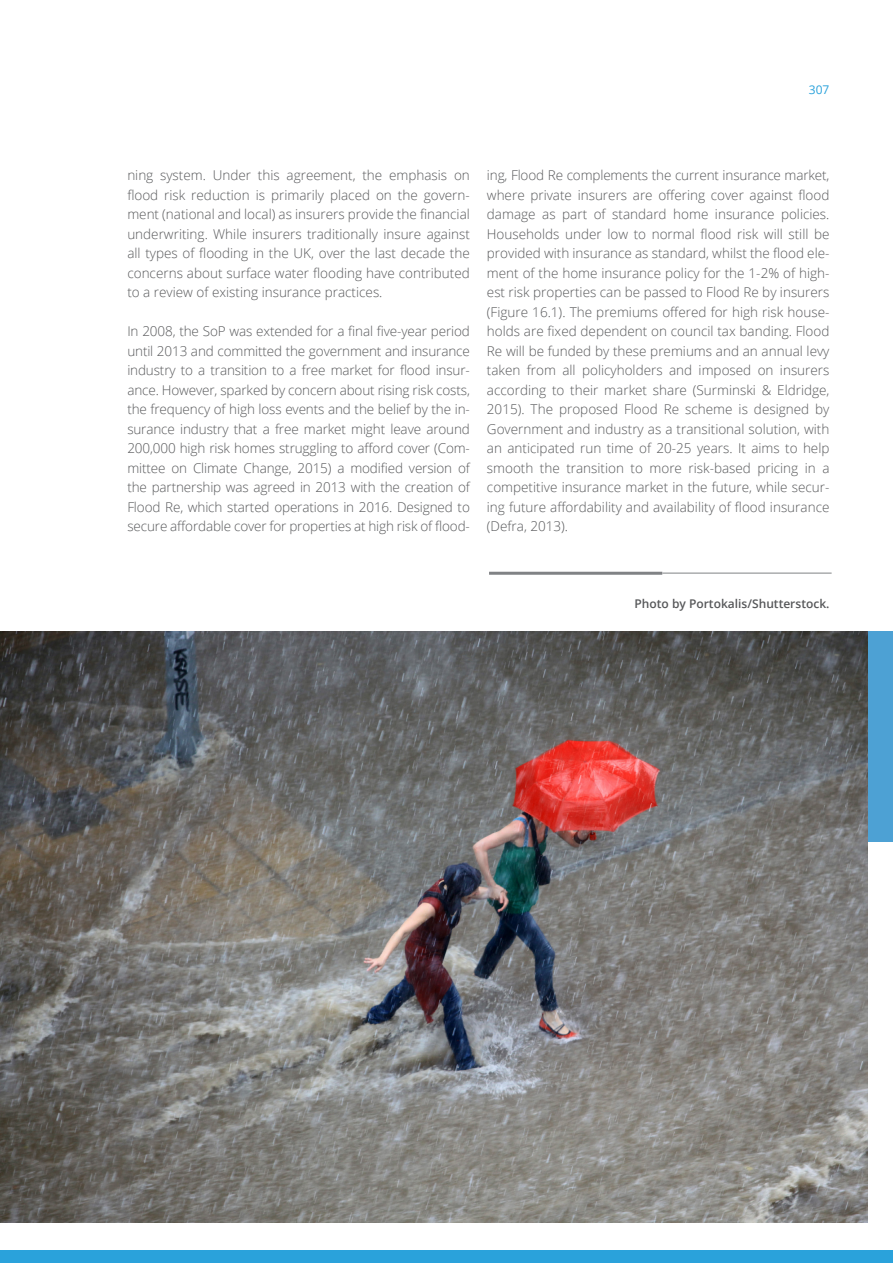
<style>
.page{position:relative;width:893px;height:1263px;background:#fff}
.page>*{position:absolute;margin:0;border:0;box-sizing:border-box;transform-origin:0 0}
.t1{font:300 13.5px/19.5px "Open Sans";color:#57585a;text-align:justify}
.t2{font:600 12px "Open Sans";color:#57585a}
.t3{font:12px "Open Sans";color:#2aa2db}
</style>
<div class="page">
<div style="left:867px;top:631px;width:25px;height:210px;background:#4da1d4"></div>
<div style="left:0;top:1249px;width:892px;height:13px;background:#2aa2db"></div>
<img style="left:0;top:631px;width:867px;height:591px">
<hr style="left:489px;top:571px;width:173px;height:3px;background:#808285">
<hr style="left:662px;top:572px;width:169px;height:1px;background:#808285">
<p class="t3" style="left:808px;top:81px;width:22px">307</p>
<p class="t1" style="left:127px;top:165px;width:344px">ning system. Under this agreement, the emphasis on flood risk reduction is primarily placed on the govern&shy;ment (national and local) as insurers provide the financial underwriting. While insurers traditionally insure against all types of flooding in the UK, over the last decade the concerns about surface water flooding have contributed to a review of existing insurance practices.</p>
<p class="t1" style="left:127px;top:321px;width:344px">In 2008, the SoP was extended for a final five-year period until 2013 and committed the government and insurance industry to a transition to a free market for flood insur&shy;ance. However, sparked by concern about rising risk costs, the frequency of high loss events and the belief by the in&shy;surance industry that a free market might leave around 200,000 high risk homes struggling to afford cover (Com&shy;mittee on Climate Change, 2015) a modified version of the partnership was agreed in 2013 with the creation of Flood Re, which started operations in 2016. Designed to secure affordable cover for properties at high risk of flood-</p>
<p class="t1" style="left:487px;top:165px;width:344px">ing, Flood Re complements the current insurance market, where private insurers are offering cover against flood damage as part of standard home insurance policies.<br>Households under low to normal flood risk will still be provided with insurance as standard, whilst the flood ele&shy;ment of the home insurance policy for the 1-2% of high&shy;est risk properties can be passed to Flood Re by insurers (Figure 16.1). The premiums offered for high risk house&shy;holds are fixed dependent on council tax banding. Flood Re will be funded by these premiums and an annual levy taken from all policyholders and imposed on insurers according to their market share (Surminski &amp; Eldridge, 2015). The proposed Flood Re scheme is designed by Government and industry as a transitional solution, with an anticipated run time of 20-25 years. It aims to help smooth the transition to more risk-based pricing in a competitive insurance market in the future, while secur&shy;ing future affordability and availability of flood insurance (Defra, 2013).</p>
<p class="t2" style="left:634px;top:595px;width:196px">Photo by Portokalis/Shutterstock.</p>
</div>
